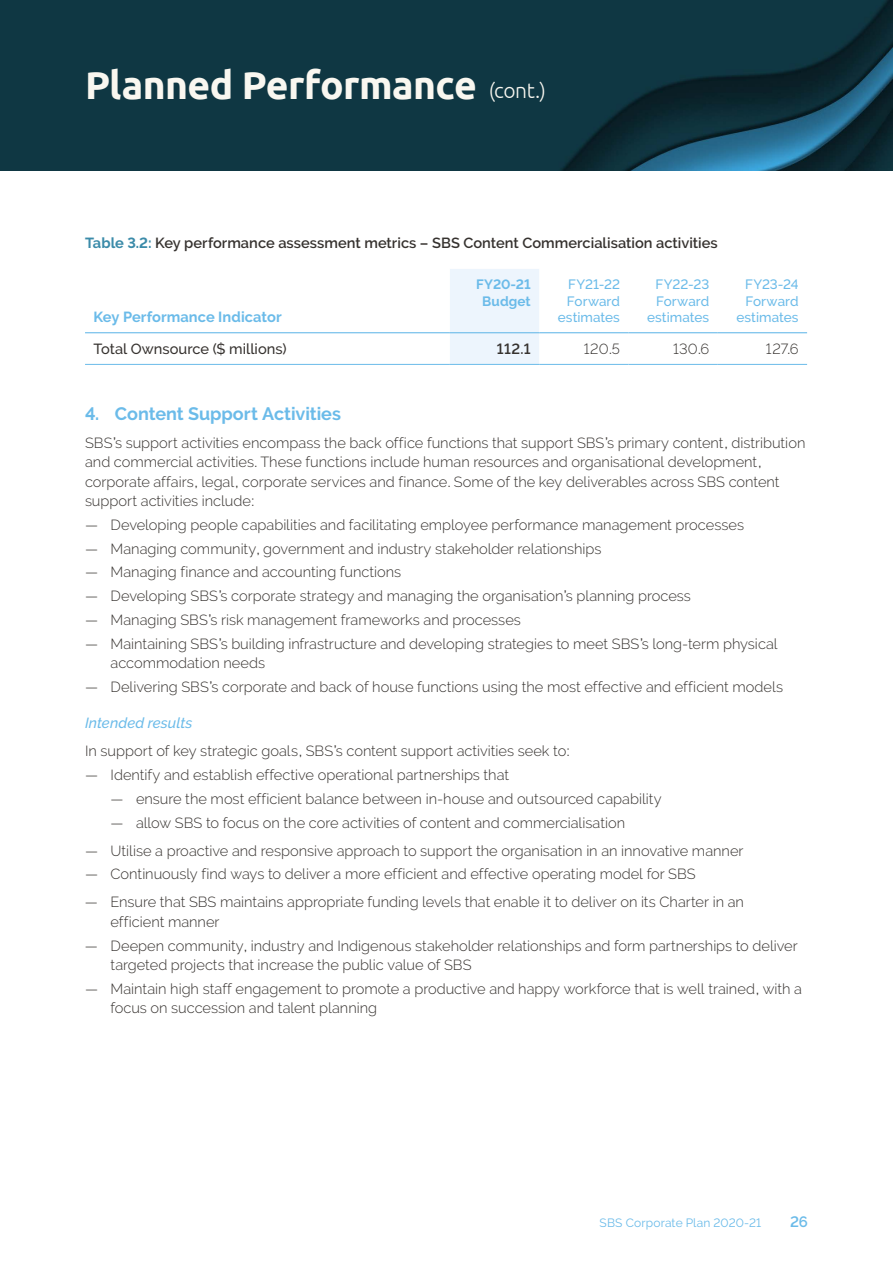
<style>
.page{position:relative;width:893px;height:1263px;background:#fff}
.page>*{position:absolute;margin:0;border:0;box-sizing:border-box;transform-origin:0 0}
.t1{font:700 39px "Ubuntu";letter-spacing:-.015em;color:#f9f7f0}
.t2{font:700 18px "Raleway";color:#6bbbe9}
.t3{font:600 15px "Raleway";color:#6bbbe9}
.t4{font:300 14.7px/19.5px "Raleway";color:#36322f}
.t5{font:600 14.7px "Raleway";letter-spacing:.005em;color:#36322f}
.t6{font:500 14.7px "Raleway";color:#36322f}
.t7{font:700 14.7px "Raleway";letter-spacing:.005em;color:#6bbbe9}
.t8{font:italic 500 14.7px "Raleway";letter-spacing:.005em;color:#6bbbe9}
.t9{font:500 13.5px/16.5px "Raleway";letter-spacing:.005em;color:#6bbbe9;text-align:right}
.t10{font:700 13.5px/16.5px "Raleway";letter-spacing:.005em;color:#6bbbe9;text-align:center}
.t11{font:12px "Raleway";letter-spacing:.015em;color:#6bbbe9}
.s1{font-weight:300;font-size:21px}
.s2{font-weight:700;color:#3b8ba9}
</style>
<div class="page">
<img style="left:0;top:0;width:893px;height:170px">
<div style="left:450px;top:269px;width:89px;height:95px;background:#edf5fd"></div>
<hr style="left:85px;top:332px;width:365px;height:1px;background:#6bbbe9">
<hr style="left:85px;top:364px;width:365px;height:1px;background:#6bbbe9">
<hr style="left:450px;top:364px;width:89px;height:1px;background:#6bbbe9">
<hr style="left:539px;top:364px;width:89px;height:1px;background:#6bbbe9">
<hr style="left:628px;top:364px;width:90px;height:1px;background:#6bbbe9">
<hr style="left:718px;top:364px;width:89px;height:1px;background:#6bbbe9">
<hr style="left:450px;top:332px;width:89px;height:1px;background:#6bbbe9">
<hr style="left:539px;top:332px;width:89px;height:1px;background:#6bbbe9">
<hr style="left:628px;top:332px;width:90px;height:1px;background:#6bbbe9">
<hr style="left:718px;top:332px;width:89px;height:1px;background:#6bbbe9">
<h1 class="t1" style="left:85px;top:61px;width:463px">Planned Performance <span class="s1">(cont.)</span></h1>
<p class="t5" style="left:85px;top:234px;width:634px"><span class="s2">Table 3.2:</span> Key performance assessment metrics – SBS Content Commercialisation activities</p>
<p class="t7" style="left:94px;top:309px;width:190px">Key Performance Indicator</p>
<p class="t10" style="left:476px;top:276px;width:56px">FY20-21<br>Budget</p>
<p class="t9" style="left:558px;top:276px;width:64px">FY21-22<br>Forward estimates</p>
<p class="t9" style="left:647px;top:276px;width:64px">FY22-23<br>Forward estimates</p>
<p class="t9" style="left:736px;top:276px;width:64px">FY23-24<br>Forward estimates</p>
<p class="t6" style="left:94px;top:340px;width:194px">Total Ownsource ($ millions)</p>
<p class="t5" style="left:497px;top:340px;width:35px">112.1</p>
<p class="t4" style="left:584px;top:339px;width:38px">120.5</p>
<p class="t4" style="left:673px;top:339px;width:38px">130.6</p>
<p class="t4" style="left:766px;top:339px;width:34px">127.6</p>
<p class="t2" style="left:85px;top:403px;width:257px">4. Content Support Activities</p>
<p class="t4" style="left:85px;top:433px;width:722px">SBS’s support activities encompass the back office functions that support SBS’s primary content, distribution and commercial activities. These functions include human resources and organisational development, corporate affairs, legal, corporate services and finance. Some of the key deliverables across SBS content support activities include:</p>
<p class="t4" style="left:85px;top:515px;width:660px">— Developing people capabilities and facilitating employee performance management processes</p>
<p class="t4" style="left:85px;top:539px;width:518px">— Managing community, government and industry stakeholder relationships</p>
<p class="t4" style="left:85px;top:562px;width:318px">— Managing finance and accounting functions</p>
<p class="t4" style="left:85px;top:586px;width:607px">— Developing SBS’s corporate strategy and managing the organisation’s planning process</p>
<p class="t4" style="left:85px;top:610px;width:437px">— Managing SBS’s risk management frameworks and processes</p>
<p class="t4" style="left:111px;top:634px;width:669px;text-indent:-26px">— Maintaining SBS’s building infrastructure and developing strategies to meet SBS’s long-term physical accommodation needs</p>
<p class="t4" style="left:85px;top:677px;width:700px">— Delivering SBS’s corporate and back of house functions using the most effective and efficient models</p>
<p class="t8" style="left:85px;top:715px;width:109px">Intended results</p>
<p class="t4" style="left:85px;top:741px;width:487px">In support of key strategic goals, SBS’s content support activities seek to:</p>
<p class="t4" style="left:85px;top:765px;width:425px">— Identify and establish effective operational partnerships that</p>
<p class="t4" style="left:111px;top:789px;width:553px">— ensure the most efficient balance between in-house and outsourced capability</p>
<p class="t4" style="left:111px;top:813px;width:516px">— allow SBS to focus on the core activities of content and commercialisation</p>
<p class="t4" style="left:85px;top:841px;width:660px">— Utilise a proactive and responsive approach to support the organisation in an innovative manner</p>
<p class="t4" style="left:85px;top:864px;width:612px">— Continuously find ways to deliver a more efficient and effective operating model for SBS</p>
<p class="t4" style="left:110px;top:892px;width:635px;text-indent:-26px">— Ensure that SBS maintains appropriate funding levels that enable it to deliver on its Charter in an efficient manner</p>
<p class="t4" style="left:111px;top:936px;width:689px;text-indent:-26px">— Deepen community, industry and Indigenous stakeholder relationships and form partnerships to deliver targeted projects that increase the public value of SBS</p>
<p class="t4" style="left:111px;top:979px;width:693px;text-indent:-26px">— Maintain high staff engagement to promote a productive and happy workforce that is well trained, with a focus on succession and talent planning</p>
<p class="t11" style="left:600px;top:1215px;width:163px">SBS Corporate Plan 2020-21</p>
<p class="t3" style="left:790px;top:1213px;width:19px">26</p>
</div>
